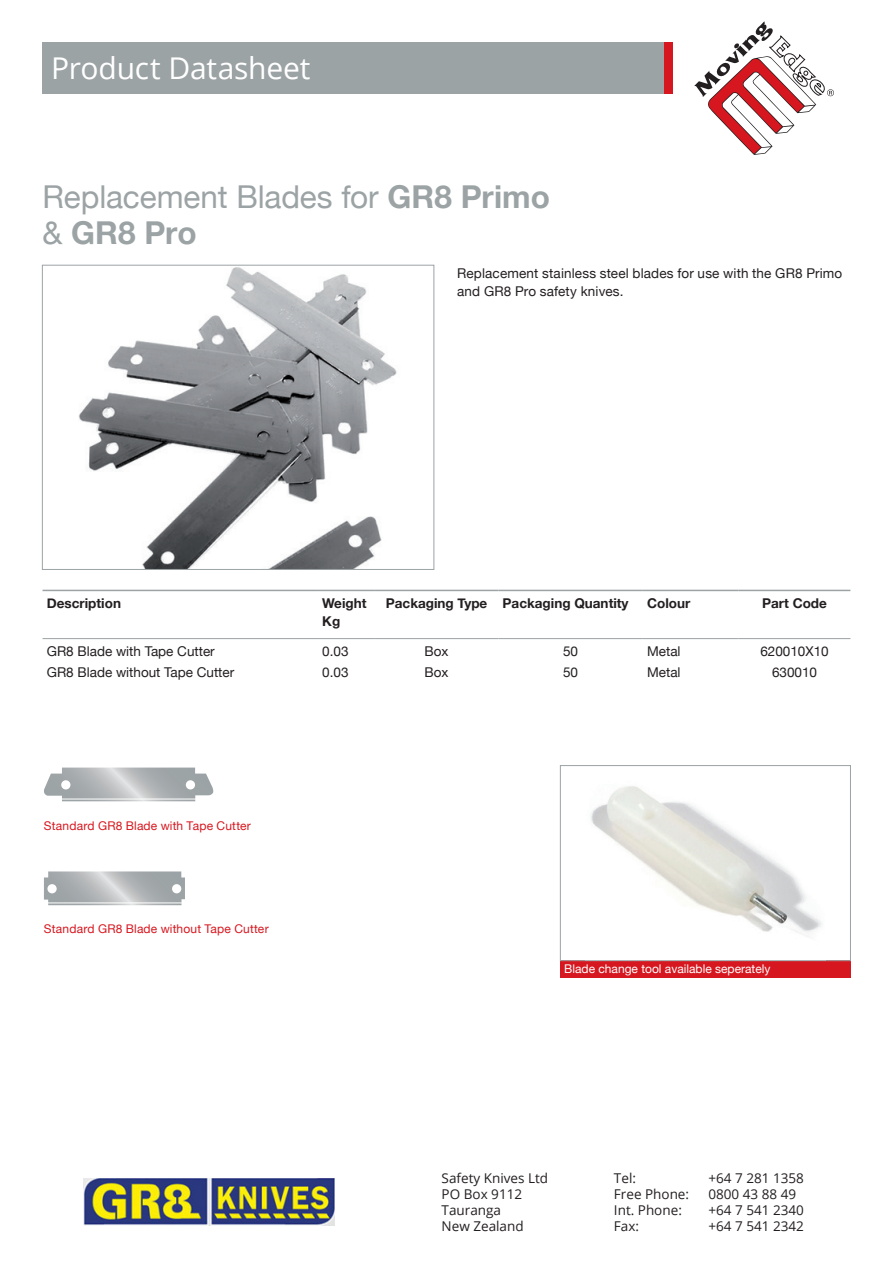
<style>
.page{position:relative;width:893px;height:1263px;background:#fff}
.page>*{position:absolute;margin:0;border:0;box-sizing:border-box;transform-origin:0 0}
.t1{font:31.5px "Helvetica Neue";letter-spacing:-.005em;color:#9ca3a5}
.t2{font:700 31.5px "Helvetica Neue";letter-spacing:.005em;color:#9ca3a5}
.t3{font:30px "Open Sans";letter-spacing:-.005em;color:#fff}
.t4{font:13.5px/16.2px "Open Sans";color:#231f20}
.Table{font:13.5px "Helvetica Neue";color:#231f20}
.Body_Copy_Bullets{font:13.5px/18px "Helvetica Neue";letter-spacing:.01em;color:#231f20}
.Table-2{font:700 13.5px "Helvetica Neue";color:#231f20}
.t5{font:12px "Helvetica Neue";letter-spacing:.015em;color:#d7171f}
.t6{font:12px "Helvetica Neue";color:#fff}
.s1{font-weight:700}
.s2{font-weight:400}
</style>
<div class="page">
<img style="left:84px;top:1178px;width:251px;height:47px">
<div style="left:664px;top:43px;width:9px;height:51px;background:#d7171f"></div>
<div style="left:43px;top:43px;width:621px;height:51px;background:#9ca3a5"></div>
<svg style="left:694px;top:21px;width:140px;height:133px"></svg>
<hr style="left:43px;top:590px;width:275px;height:1px;background:#9ca3a5">
<hr style="left:318px;top:590px;width:57px;height:1px;background:#9ca3a5">
<hr style="left:375px;top:590px;width:123px;height:1px;background:#9ca3a5">
<hr style="left:498px;top:590px;width:145px;height:1px;background:#9ca3a5">
<hr style="left:643px;top:590px;width:96px;height:1px;background:#9ca3a5">
<hr style="left:739px;top:590px;width:111px;height:1px;background:#9ca3a5">
<hr style="left:43px;top:638px;width:275px;height:1px;background:#9ca3a5">
<hr style="left:318px;top:638px;width:57px;height:1px;background:#9ca3a5">
<hr style="left:375px;top:638px;width:123px;height:1px;background:#9ca3a5">
<hr style="left:498px;top:638px;width:145px;height:1px;background:#9ca3a5">
<hr style="left:643px;top:638px;width:96px;height:1px;background:#9ca3a5">
<hr style="left:739px;top:638px;width:111px;height:1px;background:#9ca3a5">
<img style="left:79px;top:267px;width:318px;height:301px">
<div style="left:42px;top:265px;width:392px;height:305px;border:1px solid #9ca3a5"></div>
<svg style="left:44px;top:871px;width:141px;height:34px;background:#b5b9ba"></svg>
<hr style="left:44px;top:902px;width:141px;height:1px;background:#fff">
<svg style="left:44px;top:767px;width:170px;height:34px;background:#babec0"></svg>
<hr style="left:58px;top:799px;width:141px;height:1px;background:#fff">
<div style="left:560px;top:960px;width:290px;height:18px;background:#d7171f"></div>
<img style="left:591px;top:786px;width:231px;height:151px">
<div style="left:560px;top:765px;width:291px;height:196px;border:1px solid #9ca3a5"></div>
<h2 class="t3" style="left:51px;top:48px;width:261px">Product Datasheet</h2>
<p class="t1" style="left:43px;top:174px;width:509px">Replacement Blades for <span class="s1">GR8 Primo</span></p>
<p class="t2" style="left:43px;top:208px;width:156px"><span class="s2">&amp;</span> GR8 Pro</p>
<p class="Body_Copy_Bullets" style="left:457px;top:265px;width:387px">Replacement stainless steel blades for use with the GR8 Primo and GR8 Pro safety knives.</p>
<p class="Table-2" style="left:47px;top:592px;width:76px">Description</p>
<p class="Table-2" style="left:322px;top:592px;width:46px">Weight</p>
<p class="Table-2" style="left:322px;top:610px;width:19px">Kg</p>
<p class="Table-2" style="left:386px;top:592px;width:103px">Packaging Type</p>
<p class="Table-2" style="left:503px;top:592px;width:127px">Packaging Quantity</p>
<p class="Table-2" style="left:647px;top:592px;width:45px">Colour</p>
<p class="Table-2" style="left:762px;top:592px;width:66px">Part Code</p>
<p class="Table" style="left:47px;top:641px;width:170px">GR8 Blade with Tape Cutter</p>
<p class="Table" style="left:322px;top:641px;width:28px">0.03</p>
<p class="Table" style="left:425px;top:641px;width:25px">Box</p>
<p class="Table" style="left:563px;top:641px;width:17px">50</p>
<p class="Table" style="left:647px;top:641px;width:35px">Metal</p>
<p class="Table" style="left:760px;top:641px;width:70px">620010X10</p>
<p class="Table" style="left:47px;top:662px;width:189px">GR8 Blade without Tape Cutter</p>
<p class="Table" style="left:322px;top:662px;width:28px">0.03</p>
<p class="Table" style="left:425px;top:662px;width:25px">Box</p>
<p class="Table" style="left:563px;top:662px;width:17px">50</p>
<p class="Table" style="left:647px;top:662px;width:35px">Metal</p>
<p class="Table" style="left:772px;top:662px;width:47px">630010</p>
<p class="t5" style="left:44px;top:816px;width:208px">Standard GR8 Blade with Tape Cutter</p>
<p class="t5" style="left:44px;top:920px;width:226px">Standard GR8 Blade without Tape Cutter</p>
<p class="t6" style="left:564px;top:960px;width:208px">Blade change tool available seperately</p>
<p class="t4" style="left:442px;top:1169px;width:108px">Safety Knives Ltd<br>PO Box 9112<br>Tauranga<br>New Zealand</p>
<p class="t4" style="left:614px;top:1169px;width:24px">Tel:</p>
<p class="t4" style="left:708px;top:1169px;width:97px">+64 7 281 1358</p>
<p class="t4" style="left:614px;top:1185px;width:77px">Free Phone:</p>
<p class="t4" style="left:708px;top:1185px;width:89px">0800 43 88 49</p>
<p class="t4" style="left:614px;top:1202px;width:69px">Int. Phone:</p>
<p class="t4" style="left:708px;top:1202px;width:97px">+64 7 541 2340</p>
<p class="t4" style="left:614px;top:1218px;width:27px">Fax:</p>
<p class="t4" style="left:708px;top:1218px;width:97px">+64 7 541 2342</p>
</div>
